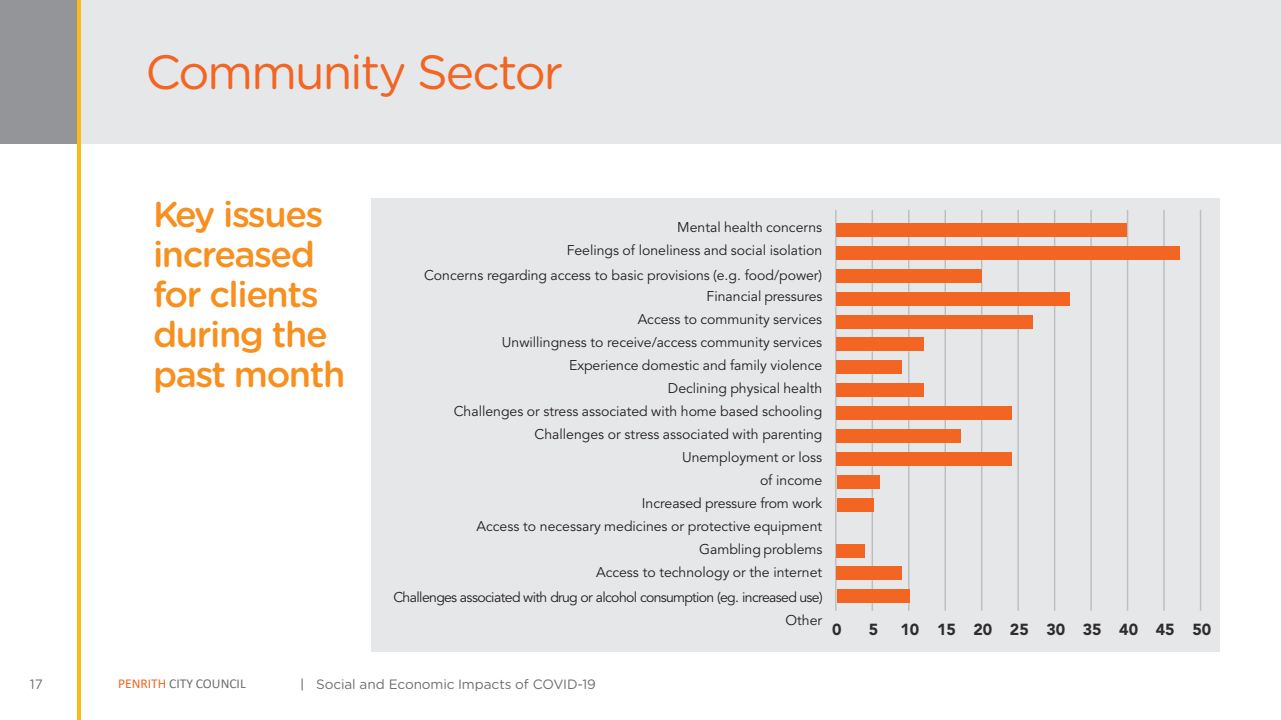
<style>
.page{position:relative;width:1281px;height:720px;background:#fff}
.page>*{position:absolute;margin:0;border:0;box-sizing:border-box;transform-origin:0 0}
.t1{font:48px "Gotham Rounded";letter-spacing:-.04em;color:#f26522}
.t2{font:500 36px/40px "Gotham Rounded";letter-spacing:-.04em;color:#f7901e}
.t3{font:900 16px "Avenir LT Std";color:#2f2c2d}
.t4{font:14px/23px "Avenir LT Std";color:#231f20;text-align:right}
.t5{font:14px "Avenir LT Std";letter-spacing:-.045em;color:#231f20}
.t6{font:13.6px "Gotham Rounded";letter-spacing:-.01em;color:#6d6e71}
.t7{font:13.6px "Calibri";color:#6d6e71}
.s1{color:#f26522}
.s2{font-family:"Calibri"}
</style>
<div class="page">
<div style="left:371px;top:198px;width:848px;height:454px;background:#e6e7e8"></div>
<div style="left:78px;top:0;width:1202px;height:144px;background:#e6e7e8"></div>
<div style="left:0;top:0;width:78px;height:144px;background:#939598"></div>
<hr style="left:78px;top:0;width:3px;height:720px;background:#fdb916">
<hr style="left:834px;top:210px;width:2px;height:401px;background:#bcbec0">
<hr style="left:871px;top:512px;width:1px;height:54px;background:#bcbec0">
<svg style="left:871px;top:210px;width:1px;height:13px"></svg>
<hr style="left:907px;top:466px;width:2px;height:123px;background:#bcbec0">
<hr style="left:907px;top:351px;width:2px;height:32px;background:#bcbec0">
<svg style="left:908px;top:210px;width:1px;height:13px"></svg>
<hr style="left:944px;top:466px;width:1px;height:145px;background:#bcbec0">
<hr style="left:944px;top:328px;width:1px;height:78px;background:#bcbec0">
<svg style="left:944px;top:210px;width:1px;height:13px"></svg>
<hr style="left:980px;top:466px;width:2px;height:145px;background:#bcbec0">
<hr style="left:980px;top:420px;width:2px;height:32px;background:#bcbec0">
<hr style="left:980px;top:328px;width:2px;height:78px;background:#bcbec0">
<svg style="left:981px;top:210px;width:1px;height:13px"></svg>
<hr style="left:1017px;top:328px;width:1px;height:283px;background:#bcbec0">
<hr style="left:1017px;top:260px;width:1px;height:32px;background:#bcbec0">
<svg style="left:1017px;top:210px;width:1px;height:13px"></svg>
<hr style="left:1053px;top:306px;width:2px;height:305px;background:#bcbec0">
<hr style="left:1053px;top:260px;width:2px;height:32px;background:#bcbec0">
<svg style="left:1054px;top:210px;width:1px;height:13px"></svg>
<hr style="left:1090px;top:260px;width:1px;height:351px;background:#bcbec0">
<svg style="left:1090px;top:210px;width:1px;height:13px"></svg>
<hr style="left:1126px;top:260px;width:1px;height:351px;background:#bcbec0">
<hr style="left:1126px;top:210px;width:1px;height:36px;background:#bcbec0">
<hr style="left:1162px;top:260px;width:2px;height:351px;background:#bcbec0">
<hr style="left:1162px;top:210px;width:2px;height:36px;background:#bcbec0">
<hr style="left:1199px;top:210px;width:1px;height:401px;background:#bcbec0">
<div style="left:836px;top:544px;width:29px;height:13px;background:#f26522"></div>
<div style="left:836px;top:498px;width:37px;height:14px;background:#f26522"></div>
<div style="left:836px;top:475px;width:43px;height:14px;background:#f26522"></div>
<div style="left:836px;top:566px;width:65px;height:14px;background:#f26522"></div>
<div style="left:836px;top:360px;width:65px;height:14px;background:#f26522"></div>
<div style="left:836px;top:589px;width:73px;height:14px;background:#f26522"></div>
<div style="left:836px;top:383px;width:87px;height:14px;background:#f26522"></div>
<div style="left:836px;top:338px;width:87px;height:13px;background:#f26522"></div>
<div style="left:836px;top:429px;width:124px;height:14px;background:#f26522"></div>
<div style="left:836px;top:269px;width:146px;height:14px;background:#f26522"></div>
<div style="left:836px;top:452px;width:175px;height:14px;background:#f26522"></div>
<div style="left:836px;top:406px;width:175px;height:14px;background:#f26522"></div>
<div style="left:836px;top:315px;width:196px;height:14px;background:#f26522"></div>
<div style="left:836px;top:292px;width:233px;height:14px;background:#f26522"></div>
<div style="left:836px;top:223px;width:290px;height:14px;background:#f26522"></div>
<div style="left:836px;top:246px;width:343px;height:14px;background:#f26522"></div>
<h2 class="t1" style="left:145px;top:39px;width:419px">Community Sector</h2>
<p class="t2" style="left:153px;top:192px;width:194px">Key issues increased for clients during the past month</p>
<p class="t4" style="left:566px;top:216px;width:257px">Mental health concerns<br>Feelings of loneliness and social isolation</p>
<p class="t4" style="left:424px;top:264px;width:399px">Concerns regarding access to basic provisions (e.g. food/power)</p>
<p class="t4" style="left:637px;top:285px;width:186px">Financial pressures<br>Access to community services</p>
<p class="t4" style="left:502px;top:331px;width:322px">Unwillingness to receive/access community services<br>Experience domestic and family violence</p>
<p class="t4" style="left:453px;top:377px;width:370px">Declining physical health<br>Challenges or stress associated with home based schooling<br>Challenges or stress associated with parenting</p>
<p class="t4" style="left:682px;top:446px;width:142px">Unemployment or loss of income</p>
<p class="t4" style="left:476px;top:492px;width:347px">Increased pressure from work<br>Access to necessary medicines or protective equipment</p>
<p class="t4" style="left:596px;top:538px;width:228px">Gambling problems<br>Access to technology or the internet</p>
<p class="t5" style="left:393px;top:589px;width:431px">Challenges associated with drug or alcohol consumption (eg. increased use)</p>
<p class="t4" style="left:785px;top:609px;width:38px">Other</p>
<p class="t3" style="left:832px;top:620px;width:11px">0</p>
<p class="t3" style="left:868px;top:620px;width:11px">5</p>
<p class="t3" style="left:900px;top:620px;width:312px">10 15 20 25 30 35 40 45 50</p>
<p class="t6" style="left:30px;top:674px;width:14px">17</p>
<p class="t7" style="left:118px;top:674px;width:129px"><span class="s1">PENRITH</span> CITY COUNCIL</p>
<p class="t6" style="left:299px;top:674px;width:298px"><span class="s2">|</span> Social and Economic Impacts of COVID-19</p>
</div>
